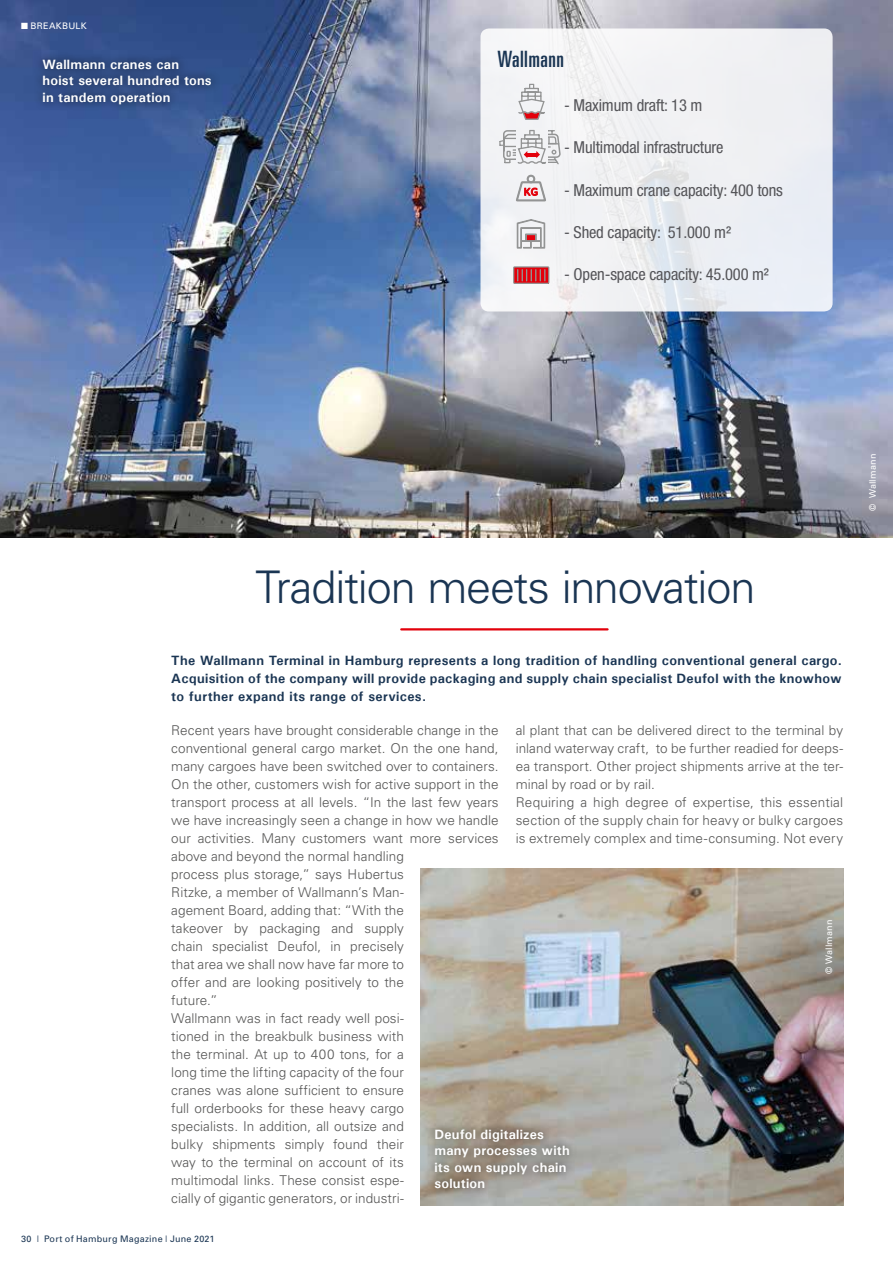
<style>
.page{position:relative;width:893px;height:1263px;background:#fff}
.page>*{position:absolute;margin:0;border:0;box-sizing:border-box;transform-origin:0 0}
.t1{font:300 45px "Univers";letter-spacing:-.025em;color:#1a3553}
.t2{font:ultra-condensed 22.5px "Univers";letter-spacing:.02em;color:#1a3553}
.t3{font:condensed 16.5px "Helvetica Neue";letter-spacing:-.01em;color:#555559}
.t4{font:300 13.5px/18px "Univers";letter-spacing:.005em;color:#565655}
.t5{font:700 13.5px/18px "Univers";letter-spacing:.025em;color:#1a3553;text-align:justify}
.t6{font:700 13.5px/16.5px "Univers";letter-spacing:.015em;color:#fff}
.t7{font:9px "Univers";letter-spacing:.025em;color:#1a3553}
.t8{font:9px "Univers";letter-spacing:.025em;color:#fff}
</style>
<div class="page">
<img style="left:0;top:0;width:893px;height:537px">
<hr style="left:401px;top:628px;width:207px;height:2px;background:#e3000b">
<img style="left:421px;top:869px;width:422px;height:336px">
<div style="left:34px;top:51px;width:186px;height:62px;background:#000;opacity:.75"></div>
<div style="left:425px;top:1120px;width:153px;height:77px;background:#000;opacity:.75"></div>
<div style="left:480px;top:28px;width:353px;height:283px;background:#eff0f4;border-radius:9px"></div>
<svg style="left:516px;top:175px;width:30px;height:26px"></svg>
<svg style="left:518px;top:84px;width:27px;height:36px"></svg>
<svg style="left:499px;top:130px;width:62px;height:35px"></svg>
<svg style="left:516px;top:219px;width:30px;height:30px"></svg>
<svg style="left:513px;top:266px;width:36px;height:18px"></svg>
<p class="t8" style="left:21px;top:20px;width:67px">■ BREAKBULK</p>
<p class="t6" style="left:43px;top:56px;width:171px">Wallmann cranes can hoist several hundred tons in tandem operation</p>
<h2 class="t2" style="left:498px;top:46px;width:68px">Wallmann</h2>
<p class="t3" style="left:564px;top:96px;width:140px">- Maximum draft: 13 m</p>
<p class="t3" style="left:564px;top:138px;width:161px">- Multimodal infrastructure</p>
<p class="t3" style="left:564px;top:180px;width:220px">- Maximum crane capacity: 400 tons</p>
<p class="t3" style="left:564px;top:223px;width:168px">- Shed capacity: 51.000 m²</p>
<p class="t3" style="left:564px;top:265px;width:206px">- Open-space capacity: 45.000 m²</p>
<h1 class="t1" style="left:255px;top:560px;width:501px">Tradition meets innovation</h1>
<p class="t5" style="left:171px;top:651px;width:672px">The Wallmann Terminal in Hamburg represents a long tradition of handling conventional general cargo.<br>Acquisition of the company will provide packaging and supply chain specialist Deufol with the knowhow to further expand its range of services.</p>
<p class="t4" style="left:171px;top:721px;width:329px">Recent years have brought considerable change in the conventional general cargo market. On the one hand, many cargoes have been switched over to containers.<br>On the other, customers wish for active support in the transport process at all levels. “In the last few years we have increasingly seen a change in how we handle our activities. Many customers want more services above and beyond the normal handling<br>process plus storage,” says Hubertus<br>Ritzke, a member of Wallmann’s Man-<br>agement Board, adding that: “With the<br>takeover by packaging and supply<br>chain specialist Deufol, in precisely<br>that area we shall now have far more to<br>offer and are looking positively to the<br>future.”<br>Wallmann was in fact ready well posi-<br>tioned in the breakbulk business with<br>the terminal. At up to 400 tons, for a<br>long time the lifting capacity of the four<br>cranes was alone sufficient to ensure<br>full orderbooks for these heavy cargo<br>specialists. In addition, all outsize and<br>bulky shipments simply found their<br>way to the terminal on account of its<br>multimodal links. These consist espe-<br>cially of gigantic generators, or industri-</p>
<p class="t4" style="left:516px;top:721px;width:329px">al plant that can be delivered direct to the terminal by inland waterway craft, to be further readied for deeps&shy;ea transport. Other project shipments arrive at the ter&shy;minal by road or by rail.<br>Requiring a high degree of expertise, this essential section of the supply chain for heavy or bulky cargoes is extremely complex and time-consuming. Not every</p>
<p class="t8" style="left:823px;top:974px;width:56px;rotate:-90deg">© Wallmann</p>
<p class="t6" style="left:434px;top:1125px;width:137px">Deufol digitalizes many processes with its own supply chain solution</p>
<p class="t7" style="left:21px;top:1233px;width:195px">30 | Port of Hamburg Magazine | June 2021</p>
<p class="t8" style="left:867px;top:511px;width:58px;rotate:-90deg">© Wallmann</p>
</div>
